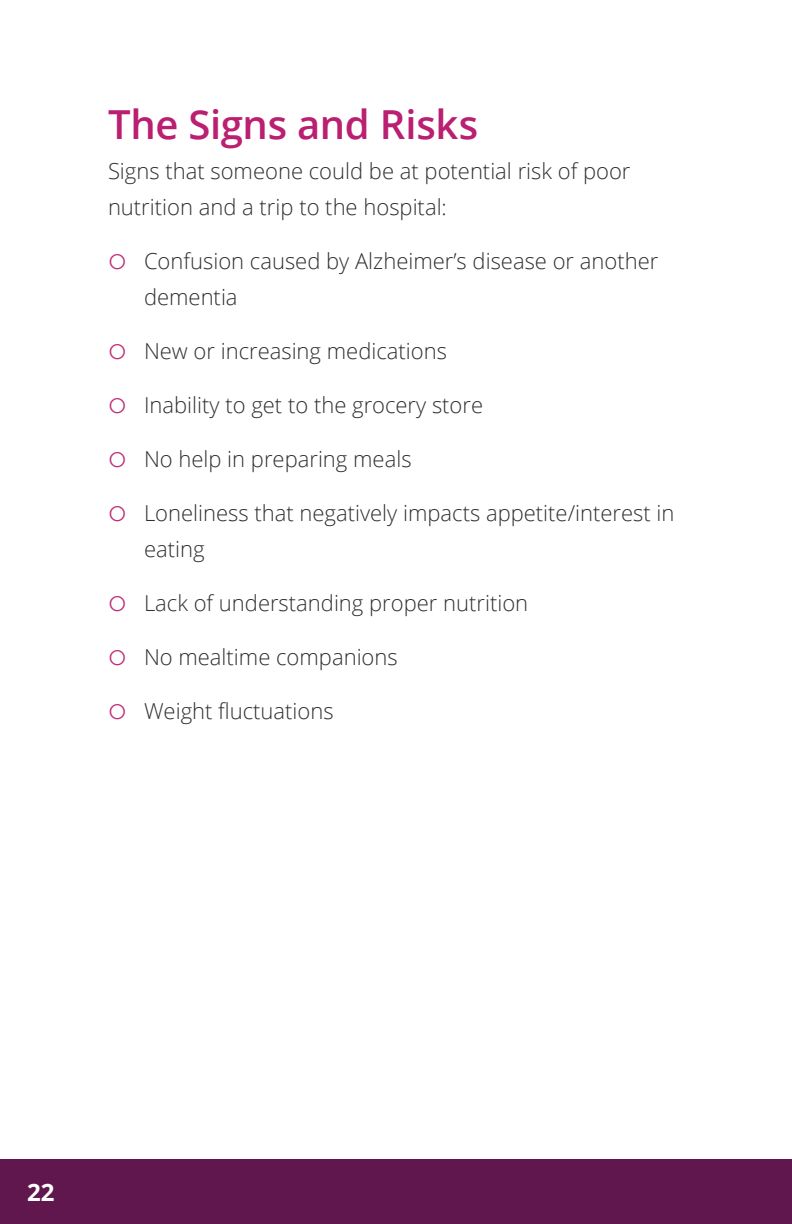
<style>
.page{position:relative;width:792px;height:1224px;background:#fff}
.page>*{position:absolute;margin:0;border:0;box-sizing:border-box;transform-origin:0 0}
.t1{font:600 40px "Open Sans";letter-spacing:-.01em;color:#ba1f71}
.t2{font:700 24px "Open Sans";color:#fff}
.t3{font:300 22px/36px "Open Sans";color:#312f30}
</style>
<div class="page">
<div style="left:0;top:1159px;width:792px;height:65px;background:#60174e"></div>
<h1 class="t1" style="left:108px;top:97px;width:372px">The Signs and Risks</h1>
<p class="t3" style="left:108px;top:153px;width:524px">Signs that someone could be at potential risk of poor nutrition and a trip to the hospital:</p>
<p class="t3" style="left:144px;top:243px;width:516px">Confusion caused by Alzheimer’s disease or another dementia</p>
<p class="t3" style="left:144px;top:333px;width:305px">New or increasing medications</p>
<p class="t3" style="left:144px;top:387px;width:341px">Inability to get to the grocery store</p>
<p class="t3" style="left:144px;top:441px;width:269px">No help in preparing meals</p>
<p class="t3" style="left:144px;top:495px;width:532px">Loneliness that negatively impacts appetite/interest in eating</p>
<p class="t3" style="left:144px;top:585px;width:386px">Lack of understanding proper nutrition</p>
<p class="t3" style="left:144px;top:639px;width:255px">No mealtime companions</p>
<p class="t3" style="left:144px;top:693px;width:191px">Weight fluctuations</p>
<p class="t2" style="left:27px;top:1175px;width:29px">22</p>
</div>
